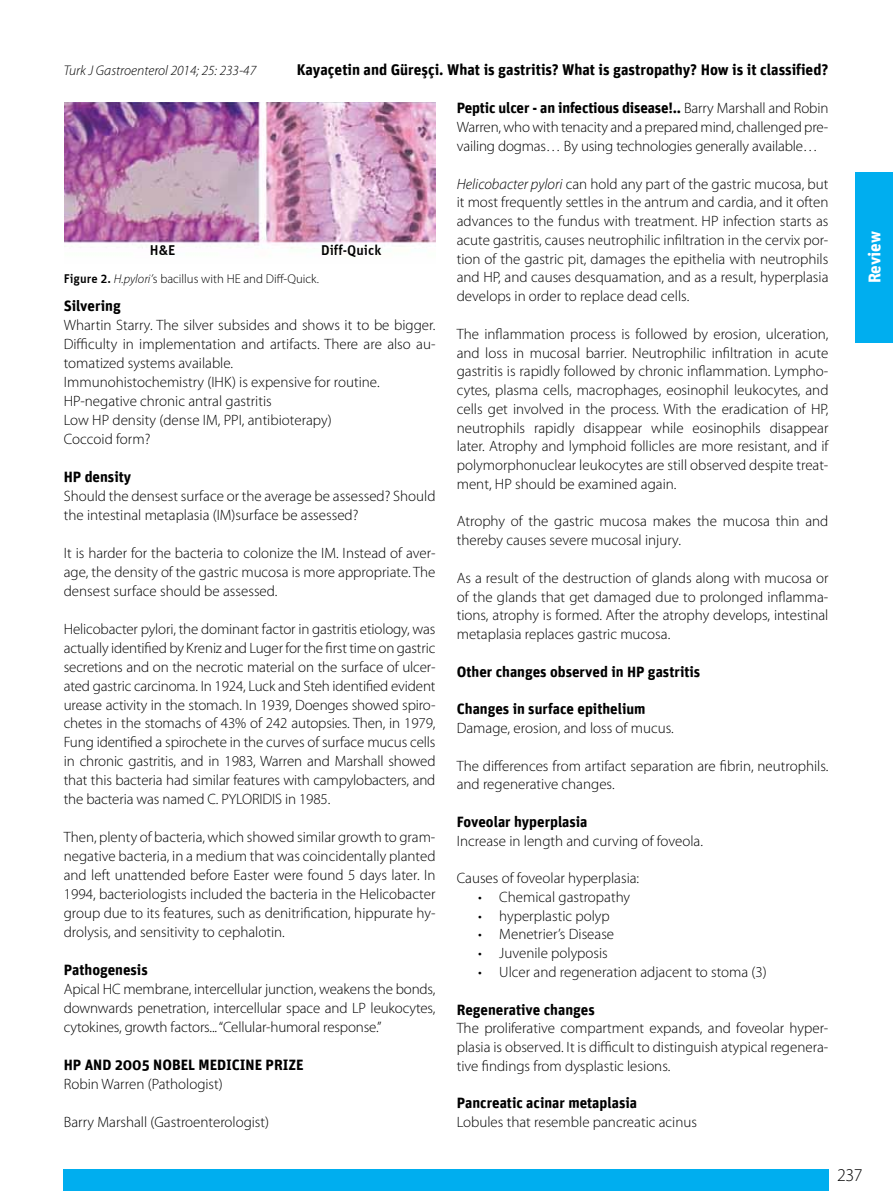
<style>
.page{position:relative;width:893px;height:1191px;background:#fff}
.page>*{position:absolute;margin:0;border:0;box-sizing:border-box;transform-origin:0 0}
.t1{font:300 18px "Myriad Pro";color:#000}
.t2{font:700 17.1px "Unit";color:#fff}
.t3{font:700 15.45px "Unit";color:#000}
.t4{font:300 15px/18.9px "Myriad Pro";color:#000;text-align:justify}
.t5{font:700 15px "Unit";color:#000}
.t6{font:500 14.25px "Unit";color:#000}
.t7{font:italic 300 13.95px "Myriad Pro";color:#000}
.t8{font:300 12.75px "Myriad Pro";color:#000}
.s1{font-family:"Unit";font-weight:500}
.s2{font-style:italic}
.s3{font-family:"Myriad Pro";font-weight:300}
</style>
<div class="page">
<div style="left:855px;top:172px;width:38px;height:170px;background:#00aeef"></div>
<img style="left:64px;top:102px;width:372px;height:147px">
<div style="left:64px;top:1169px;width:765px;height:22px;background:#00aeef"></div>
<p class="t7" style="left:64px;top:62px;width:194px">Turk J Gastroenterol 2014; 25: 233-47</p>
<p class="t3" style="left:297px;top:60px;width:533px">Kayaçetin and Güreşçi. What is gastritis? What is gastropathy? How is it classified?</p>
<p class="t6" style="left:150px;top:242px;width:27px">H&amp;E</p>
<p class="t6" style="left:321px;top:242px;width:62px">Diff-Quick</p>
<p class="t8" style="left:64px;top:271px;width:257px"><span class="s1">Figure 2.</span> <span class="s2">H.pylori’</span>s bacillus with HE and Diff-Quick.</p>
<p class="t5" style="left:64px;top:296px;width:58px">Silvering</p>
<p class="t4" style="left:64px;top:315px;width:373px;text-align:left">Whartin Starry. The silver subsides and shows it to be bigger.<br>Difficulty in implementation and artifacts. There are also au&shy;tomatized systems available.<br>Immunohistochemistry (IHK) is expensive for routine.<br>HP-negative chronic antral gastritis<br>Low HP density (dense IM, PPI, antibioterapy)<br>Coccoid form?</p>
<p class="t5" style="left:64px;top:467px;width:69px">HP density</p>
<p class="t4" style="left:64px;top:486px;width:373px">Should the densest surface or the average be assessed? Should the intestinal metaplasia (IM)surface be assessed?</p>
<p class="t4" style="left:64px;top:543px;width:373px">It is harder for the bacteria to colonize the IM. Instead of aver&shy;age, the density of the gastric mucosa is more appropriate. The densest surface should be assessed.</p>
<p class="t4" style="left:64px;top:619px;width:373px">Helicobacter pylori, the dominant factor in gastritis etiology, was actually identified by Kreniz and Luger for the first time on gastric secretions and on the necrotic material on the surface of ulcer&shy;ated gastric carcinoma. In 1924, Luck and Steh identified evident urease activity in the stomach. In 1939, Doenges showed spiro&shy;chetes in the stomachs of 43% of 242 autopsies. Then, in 1979, Fung identified a spirochete in the curves of surface mucus cells in chronic gastritis, and in 1983, Warren and Marshall showed that this bacteria had similar features with campylobacters, and the bacteria was named C. PYLORIDIS in 1985.</p>
<p class="t4" style="left:64px;top:827px;width:373px">Then, plenty of bacteria, which showed similar growth to gram&shy;negative bacteria, in a medium that was coincidentally planted and left unattended before Easter were found 5 days later. In 1994, bacteriologists included the bacteria in the Helicobacter group due to its features, such as denitrification, hippurate hy&shy;drolysis, and sensitivity to cephalotin.</p>
<p class="t5" style="left:64px;top:961px;width:85px">Pathogenesis</p>
<p class="t4" style="left:64px;top:979px;width:373px">Apical HC membrane, intercellular junction, weakens the bonds, downwards penetration, intercellular space and LP leukocytes, cytokines, growth factors... “Cellular-humoral response.”</p>
<p class="t5" style="left:64px;top:1055px;width:241px">HP AND 2005 NOBEL MEDICINE PRIZE</p>
<p class="t4" style="left:64px;top:1074px;width:160px">Robin Warren (Pathologist)</p>
<p class="t4" style="left:64px;top:1112px;width:207px">Barry Marshall (Gastroenterologist)</p>
<p class="t5" style="left:457px;top:99px;width:373px">Peptic ulcer - an infectious disease!.. <span class="s3">Barry Marshall and Robin</span></p>
<p class="t4" style="left:457px;top:118px;width:373px">Warren, who with tenacity and a prepared mind, challenged pre&shy;vailing dogmas… By using technologies generally available…</p>
<p class="t4" style="left:457px;top:174px;width:373px"><span class="s2">Helicobacter pylori</span> can hold any part of the gastric mucosa, but it most frequently settles in the antrum and cardia, and it often advances to the fundus with treatment. HP infection starts as acute gastritis, causes neutrophilic infiltration in the cervix por&shy;tion of the gastric pit, damages the epithelia with neutrophils and HP, and causes desquamation, and as a result, hyperplasia develops in order to replace dead cells.</p>
<p class="t4" style="left:457px;top:324px;width:373px">The inflammation process is followed by erosion, ulceration, and loss in mucosal barrier. Neutrophilic infiltration in acute gastritis is rapidly followed by chronic inflammation. Lympho&shy;cytes, plasma cells, macrophages, eosinophil leukocytes, and cells get involved in the process. With the eradication of HP, neutrophils rapidly disappear while eosinophils disappear later. Atrophy and lymphoid follicles are more resistant, and if polymorphonuclear leukocytes are still observed despite treat&shy;ment, HP should be examined again.</p>
<p class="t4" style="left:457px;top:512px;width:373px">Atrophy of the gastric mucosa makes the mucosa thin and thereby causes severe mucosal injury.</p>
<p class="t4" style="left:457px;top:568px;width:373px">As a result of the destruction of glands along with mucosa or of the glands that get damaged due to prolonged inflamma&shy;tions, atrophy is formed. After the atrophy develops, intestinal metaplasia replaces gastric mucosa.</p>
<p class="t5" style="left:457px;top:662px;width:245px">Other changes observed in HP gastritis</p>
<p class="t5" style="left:457px;top:700px;width:190px">Changes in surface epithelium</p>
<p class="t4" style="left:457px;top:718px;width:219px">Damage, erosion, and loss of mucus.</p>
<p class="t4" style="left:457px;top:756px;width:373px">The differences from artifact separation are fibrin, neutrophils. and regenerative changes.</p>
<p class="t5" style="left:457px;top:812px;width:132px">Foveolar hyperplasia</p>
<p class="t4" style="left:457px;top:831px;width:248px">Increase in length and curving of foveola.</p>
<p class="t4" style="left:457px;top:868px;width:184px">Causes of foveolar hyperplasia:</p>
<p class="t4" style="left:478px;top:887px;width:154px">• Chemical gastropathy</p>
<p class="t4" style="left:478px;top:906px;width:133px">• hyperplastic polyp</p>
<p class="t4" style="left:478px;top:925px;width:138px">• Menetrier’s Disease</p>
<p class="t4" style="left:478px;top:943px;width:131px">• Juvenile polyposis</p>
<p class="t4" style="left:478px;top:962px;width:290px">• Ulcer and regeneration adjacent to stoma (3)</p>
<p class="t5" style="left:457px;top:1000px;width:139px">Regenerative changes</p>
<p class="t4" style="left:457px;top:1018px;width:373px">The proliferative compartment expands, and foveolar hyper&shy;plasia is observed. It is difficult to distinguish atypical regenera&shy;tive findings from dysplastic lesions.</p>
<p class="t5" style="left:457px;top:1094px;width:182px">Pancreatic acinar metaplasia</p>
<p class="t4" style="left:457px;top:1112px;width:242px">Lobules that resemble pancreatic acinus</p>
<p class="t2" style="left:864px;top:283px;width:54px;rotate:-90deg">Review</p>
<p class="t1" style="left:837px;top:1164px;width:27px">237</p>
</div>
